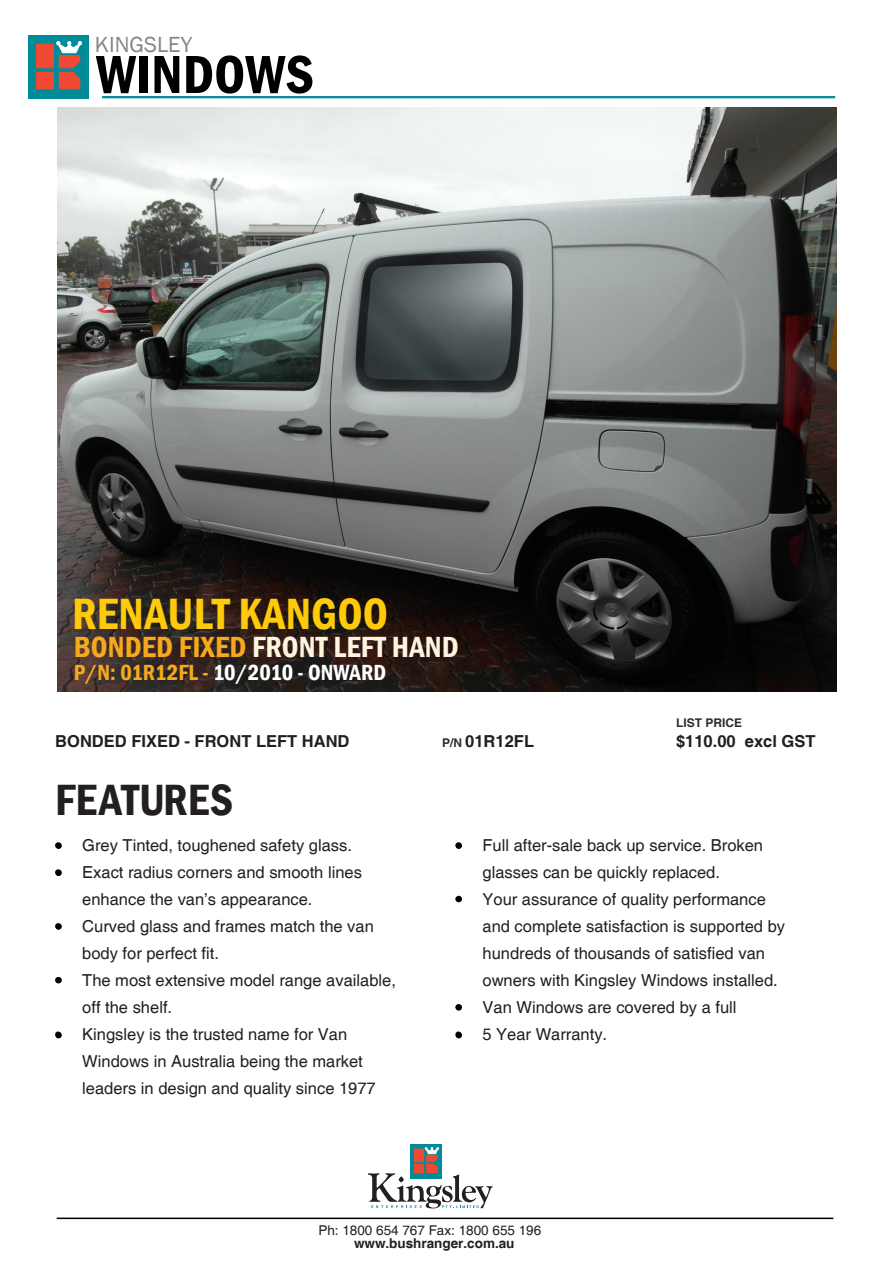
<style>
.page{position:relative;width:893px;height:1263px;background:#fff}
.page>*{position:absolute;margin:0;border:0;box-sizing:border-box;transform-origin:0 0}
.t1{font:600 condensed 55.5px "Franklin Gothic";letter-spacing:.005em;color:#000}
.t2{font:600 condensed 45px "Franklin Gothic";letter-spacing:.005em;color:#feca0a}
.t3{font:600 condensed 45px "Franklin Gothic";letter-spacing:.005em;color:#231f20}
.t4{font:600 condensed 30px "Franklin Gothic";letter-spacing:.005em;color:#fff5de}
.t5{font:600 condensed 22.5px "Franklin Gothic";letter-spacing:.005em;color:#fff}
.t6{font:22.5px "Franklin Gothic";letter-spacing:.005em;color:#878586}
.t7{font:16.5px/27px "Helvetica";color:#231f20}
.t8{font:700 16.5px "Helvetica";color:#231f20}
.t9{font:13.5px "Helvetica";color:#231f20}
.t10{font:700 13.5px "Helvetica";color:#231f20}
.t11{font:700 12px "Helvetica";color:#2e2d2e}
.s1{color:#f7a81c}
</style>
<div class="page">
<div style="left:55px;top:842px;width:7px;height:7px;background:#000;border-radius:50%"></div>
<div style="left:455px;top:842px;width:7px;height:7px;background:#000;border-radius:50%"></div>
<div style="left:455px;top:896px;width:7px;height:6px;background:#000;border-radius:50%"></div>
<svg style="left:55px;top:923px;width:7px;height:7px"></svg>
<div style="left:55px;top:977px;width:7px;height:6px;background:#000;border-radius:50%"></div>
<div style="left:55px;top:1032px;width:7px;height:6px;background:#000;border-radius:50%"></div>
<div style="left:455px;top:1032px;width:7px;height:6px;background:#000;border-radius:50%"></div>
<div style="left:455px;top:1004px;width:7px;height:6px;background:#000;border-radius:50%"></div>
<div style="left:55px;top:869px;width:7px;height:7px;background:#000;border-radius:50%"></div>
<hr style="left:57px;top:1217px;width:776px;height:2px;background:#040000">
<div style="left:410px;top:1144px;width:32px;height:34px;background:#008b99"></div>
<svg style="left:368px;top:1147px;width:125px;height:61px"></svg>
<img style="left:58px;top:107px;width:778px;height:584px">
<div style="left:28px;top:35px;width:60px;height:64px;background:#008b99"></div>
<div style="left:36px;top:44px;width:18px;height:24px;background:#ef4833"></div>
<div style="left:36px;top:72px;width:18px;height:17px;background:#ef4833"></div>
<svg style="left:57px;top:41px;width:25px;height:48px"></svg>
<hr style="left:102px;top:96px;width:733px;height:2px;background:#008b99">
<p class="t6" style="left:95px;top:31px;width:99px">KINGSLEY</p>
<p class="t1" style="left:96px;top:37px;width:219px">WINDOWS</p>
<p class="t2" style="left:72px;top:584px;width:317px">RENAULT KANGOO</p>
<p class="t4" style="left:74px;top:627px;width:386px"><span class="s1">BONDED FIXED</span> FRONT LEFT HAND</p>
<p class="t5" style="left:74px;top:658px;width:314px"><span class="s1">P/N: 01R12FL -</span> 10/2010 - ONWARD</p>
<p class="t11" style="left:676px;top:716px;width:68px">LIST PRICE</p>
<p class="t8" style="left:55px;top:731px;width:296px">BONDED FIXED - FRONT LEFT HAND</p>
<p class="t11" style="left:442px;top:735px;width:22px">P/N</p>
<p class="t8" style="left:465px;top:731px;width:70px">01R12FL</p>
<p class="t8" style="left:676px;top:731px;width:141px">$110.00 excl GST</p>
<p class="t3" style="left:55px;top:770px;width:179px">FEATURES</p>
<p class="t7" style="left:55px;top:833px;width:298px">• Grey Tinted, toughened safety glass.</p>
<p class="t7" style="left:82px;top:860px;width:281px;text-indent:-27px">• Exact radius corners and smooth lines enhance the van’s appearance.</p>
<p class="t7" style="left:82px;top:914px;width:293px;text-indent:-27px">• Curved glass and frames match the van body for perfect fit.</p>
<p class="t7" style="left:82px;top:968px;width:315px;text-indent:-27px">• The most extensive model range available, off the shelf.</p>
<p class="t7" style="left:82px;top:1022px;width:295px;text-indent:-27px">• Kingsley is the trusted name for Van<br>Windows in Australia being the market leaders in design and quality since 1977</p>
<p class="t7" style="left:482px;top:833px;width:282px;text-indent:-27px">• Full after-sale back up service. Broken glasses can be quickly replaced.</p>
<p class="t7" style="left:482px;top:887px;width:304px;text-indent:-27px">• Your assurance of quality performance and complete satisfaction is supported by hundreds of thousands of satisfied van owners with Kingsley Windows installed.</p>
<p class="t7" style="left:455px;top:995px;width:283px">• Van Windows are covered by a full</p>
<p class="t7" style="left:455px;top:1022px;width:153px">• 5 Year Warranty.</p>
<p class="t9" style="left:318px;top:1222px;width:224px">Ph: 1800 654 767 Fax: 1800 655 196</p>
<p class="t10" style="left:354px;top:1235px;width:162px">www.bushranger.com.au</p>
</div>
